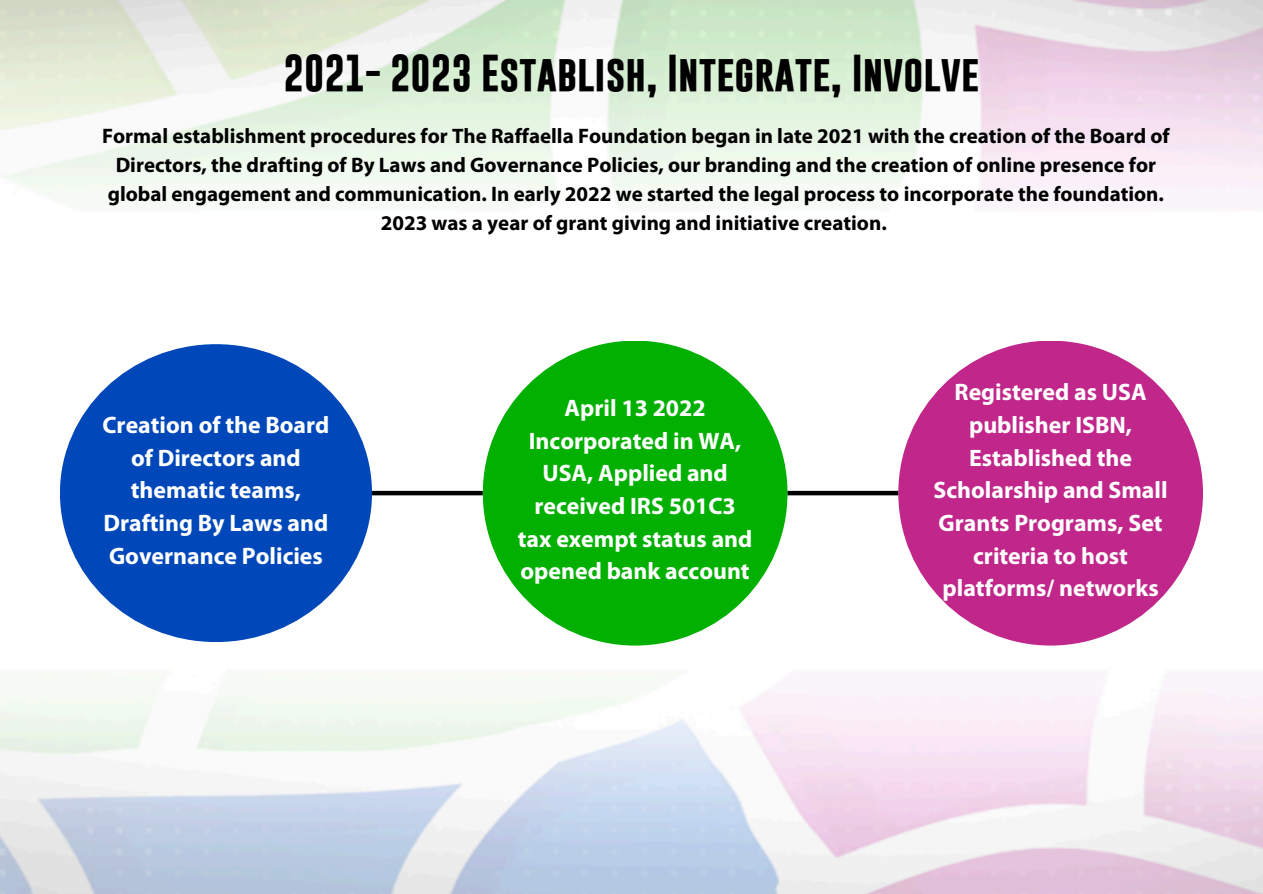
<style>
.page{position:relative;width:1263px;height:894px;background:#fff}
.page>*{position:absolute;margin:0;border:0;box-sizing:border-box;transform-origin:0 0}
.t1{font:700 37.5px "Gobold";color:#000}
.t2{font:700 23.85px/32.7px "Myriad Pro";color:#fff;text-align:center}
.t3{font:700 21px/29.2px "Myriad Pro";color:#000;text-align:center}
</style>
<div class="page">
<img style="left:0;top:0;width:1263px;height:893px">
<div style="left:60px;top:344px;width:312px;height:298px;background:#0047b9;border-radius:50%"></div>
<div style="left:483px;top:340px;width:304px;height:305px;background:#01b000;border-radius:50%"></div>
<div style="left:898px;top:340px;width:305px;height:305px;background:#c1278b;border-radius:50%"></div>
<div style="left:372px;top:490px;width:111px;height:5px;background:#000"></div>
<div style="left:787px;top:490px;width:111px;height:5px;background:#000"></div>
<p class="t1" style="left:284px;top:48px;width:697px">2021- 2023 Establish, Integrate, Involve</p>
<h1 class="t3" style="left:102px;top:123px;width:1069px">Formal establishment procedures for The Raffaella Foundation began in late 2021 with the creation of the Board of Directors, the drafting of By Laws and Governance Policies, our branding and the creation of online presence for global engagement and communication. In early 2022 we started the legal process to incorporate the foundation.<br>2023 was a year of grant giving and initiative creation.</h1>
<p class="t2" style="left:102px;top:410px;width:229px">Creation of the Board of Directors and thematic teams,<br>Drafting By Laws and<br>Governance Policies</p>
<h2 class="t2" style="left:518px;top:393px;width:236px">April 13 2022<br>Incorporated in WA,<br>USA, Applied and received IRS 501C3 tax exempt status and opened bank account</h2>
<p class="t2" style="left:933px;top:378px;width:236px">Registered as USA publisher ISBN,<br>Established the<br>Scholarship and Small<br>Grants Programs, Set criteria to host platforms/ networks</p>
</div>
